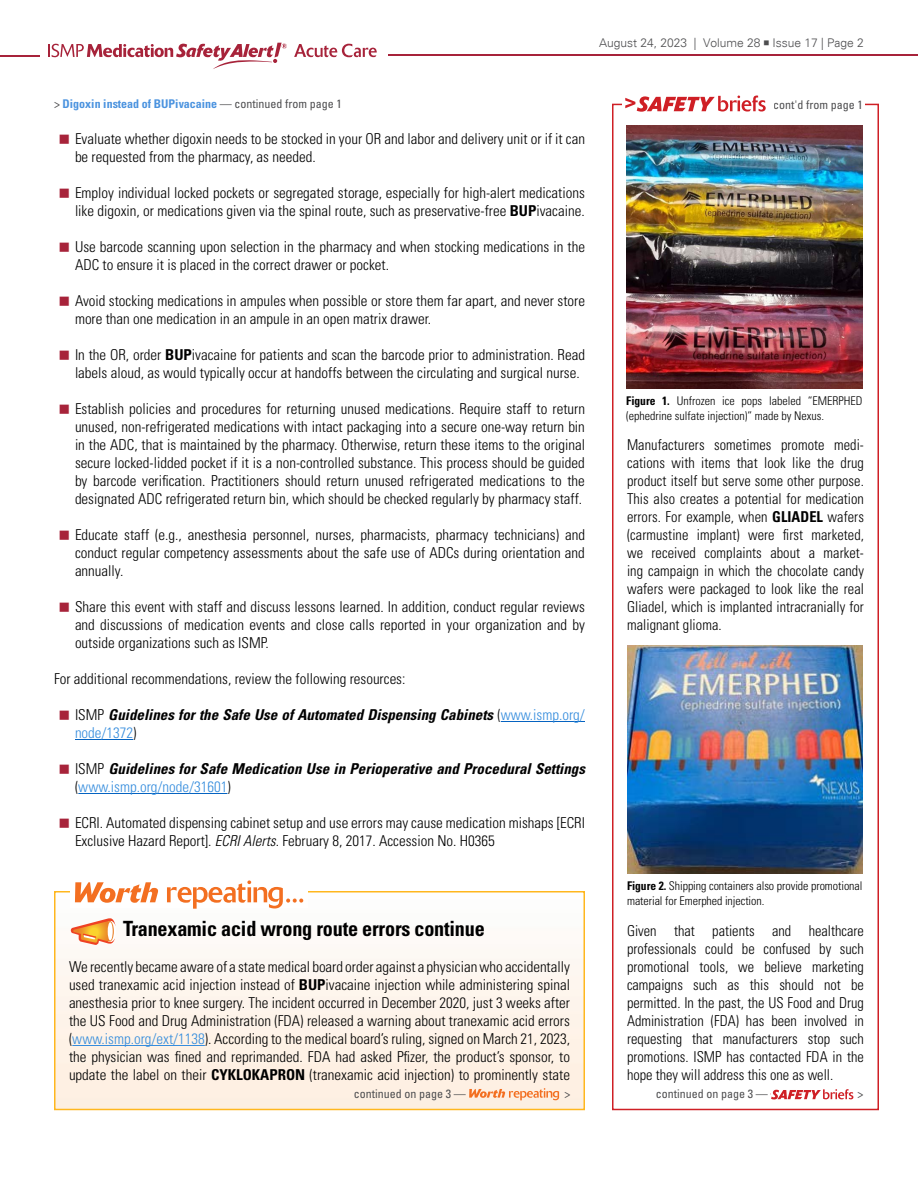
<style>
.page{position:relative;width:918px;height:1188px;background:#fff}
.page>*{position:absolute;margin:0;border:0;box-sizing:border-box;transform-origin:0 0}
.t1{font:700 condensed 21px "Univers LT Std";letter-spacing:-.01em;color:#000;scale:.96 1}
.t2{font:300 condensed 15px/18px "Univers LT Std";color:#000}
.t3{font:300 condensed 15px/18px "Univers LT Std";color:#000;text-align:justify;scale:.96 1}
.t4{font:italic 700 condensed 15px/18px "Univers LT Std";color:#000}
.t5{font:300 condensed 12px/15px "Univers LT Std";letter-spacing:-.005em;color:#000}
.t6{font:condensed 12px "Univers LT Std";color:#4d4d4f}
.t7{font:700 condensed 12px "Univers LT Std";color:#4b93df}
.t8{font:300 12px "Univers";color:#4d4d4f}
.s1{font-family:"Minion Pro";font-weight:400;font-size:16.5px}
.s2{font-weight:400;color:#4d4d4f}
.s3{font-weight:700}
.s4{font-weight:300;font-style:normal}
.s5{font-weight:300;font-style:normal;color:#368ddd}
.s6{font-style:italic}
.s7{color:#368ddd}
</style>
<div class="page">
<hr style="left:388px;top:55px;width:530px;height:1px;background:#a7233a">
<hr style="left:0;top:55px;width:40px;height:2px;background:#a7233a">
<svg style="left:294px;top:44px;width:83px;height:13px"></svg>
<svg style="left:49px;top:43px;width:238px;height:26px"></svg>
<div style="left:612px;top:104px;width:267px;height:1006px;border:2px solid #cf1f25"></div>
<div style="left:764px;top:99px;width:101px;height:10px;background:#fff"></div>
<div style="left:622px;top:93px;width:151px;height:22px;background:#fff"></div>
<svg style="left:625px;top:96px;width:141px;height:16px"></svg>
<svg style="left:771px;top:1089px;width:82px;height:10px"></svg>
<hr style="left:501px;top:721px;width:84px;height:1px;background:#0563c1">
<hr style="left:75px;top:739px;width:58px;height:1px;background:#0563c1">
<hr style="left:78px;top:793px;width:150px;height:1px;background:#0563c1">
<div style="left:55px;top:892px;width:529px;height:217px;background:linear-gradient(to bottom,#fdfdfd,#feeede)"></div>
<hr style="left:72px;top:1045px;width:133px;height:1px;background:#368ddd">
<div style="left:54px;top:891px;width:531px;height:219px;border:2px solid #ffb71e"></div>
<div style="left:70px;top:879px;width:238px;height:28px;background:#fff"></div>
<svg style="left:75px;top:882px;width:83px;height:21px"></svg>
<svg style="left:167px;top:880px;width:136px;height:29px"></svg>
<svg style="left:71px;top:918px;width:45px;height:27px"></svg>
<svg style="left:469px;top:1088px;width:90px;height:12px"></svg>
<img style="left:626px;top:126px;width:236px;height:262px">
<img style="left:627px;top:645px;width:235px;height:228px">
<p class="t8" style="left:599px;top:35px;width:266px">August 24, 2023 | Volume 28 <span class="s1">■</span> Issue 17 | Page 2</p>
<p class="t7" style="left:54px;top:96px;width:289px"><span class="s2">&gt;</span> Digoxin instead of BUPivacaine <span class="s2">— continued from page 1</span></p>
<p class="t6" style="left:773px;top:98px;width:91px">cont'd from page 1</p>
<p class="t2" style="left:75px;top:130px;width:512px">Evaluate whether digoxin needs to be stocked in your OR and labor and delivery unit or if it can be requested from the pharmacy, as needed.</p>
<p class="t2" style="left:75px;top:184px;width:511px">Employ individual locked pockets or segregated storage, especially for high-alert medications like digoxin, or medications given via the spinal route, such as preservative-free <span class="s3">BUP</span>ivacaine.</p>
<p class="t2" style="left:75px;top:238px;width:512px">Use barcode scanning upon selection in the pharmacy and when stocking medications in the<br>ADC to ensure it is placed in the correct drawer or pocket.</p>
<p class="t2" style="left:75px;top:292px;width:512px">Avoid stocking medications in ampules when possible or store them far apart, and never store more than one medication in an ampule in an open matrix drawer.</p>
<p class="t2" style="left:75px;top:346px;width:512px">In the OR, order <span class="s3">BUP</span>ivacaine for patients and scan the barcode prior to administration. Read labels aloud, as would typically occur at handoffs between the circulating and surgical nurse.</p>
<p class="t2" style="left:75px;top:400px;width:512px;text-align:justify">Establish policies and procedures for returning unused medications. Require staff to return unused, non-refrigerated medications with intact packaging into a secure one-way return bin in the ADC, that is maintained by the pharmacy. Otherwise, return these items to the original secure locked-lidded pocket if it is a non-controlled substance. This process should be guided by barcode verification. Practitioners should return unused refrigerated medications to the designated ADC refrigerated return bin, which should be checked regularly by pharmacy staff.</p>
<p class="t2" style="left:75px;top:526px;width:512px;text-align:justify">Educate staff (e.g., anesthesia personnel, nurses, pharmacists, pharmacy technicians) and conduct regular competency assessments about the safe use of ADCs during orientation and annually.</p>
<p class="t2" style="left:75px;top:598px;width:512px;text-align:justify">Share this event with staff and discuss lessons learned. In addition, conduct regular reviews and discussions of medication events and close calls reported in your organization and by outside organizations such as ISMP.</p>
<p class="t2" style="left:54px;top:670px;width:353px">For additional recommendations, review the following resources:</p>
<p class="t4" style="left:75px;top:706px;width:511px"><span class="s4">ISMP</span> Guidelines for the Safe Use of Automated Dispensing Cabinets <span class="s4">(</span><span class="s5">www.ismp.org/ node/1372</span><span class="s4">)</span></p>
<p class="t4" style="left:75px;top:760px;width:512px"><span class="s4">ISMP</span> Guidelines for Safe Medication Use in Perioperative and Procedural Settings <span class="s4">(</span><span class="s5">www.ismp.org/node/31601</span><span class="s4">)</span></p>
<p class="t2" style="left:75px;top:814px;width:512px">ECRI. Automated dispensing cabinet setup and use errors may cause medication mishaps [ECRI<br>Exclusive Hazard Report]. <span class="s6">ECRI Alerts</span>. February 8, 2017. Accession No. H0365</p>
<h1 class="t1" style="left:123px;top:916px;width:378px">Tranexamic acid wrong route errors continue</h1>
<p class="t2" style="left:69px;top:958px;width:503px;text-align:justify">We recently became aware of a state medical board order against a physician who accidentally used tranexamic acid injection instead of <span class="s3">BUP</span>ivacaine injection while administering spinal anesthesia prior to knee surgery. The incident occurred in December 2020, just 3 weeks after the US Food and Drug Administration (FDA) released a warning about tranexamic acid errors (<span class="s7">www.ismp.org/ext/1138</span>). According to the medical board’s ruling, signed on March 21, 2023, the physician was fined and reprimanded. FDA had asked Pfizer, the product’s sponsor, to update the label on their <span class="s3">CYKLOKAPRON</span> (tranexamic acid injection) to prominently state</p>
<p class="t6" style="left:354px;top:1086px;width:113px">continued on page 3 —</p>
<p class="t6" style="left:565px;top:1086px;width:7px">&gt;</p>
<p class="t5" style="left:626px;top:393px;width:238px"><span class="s3">Figure 1.</span> Unfrozen ice pops labeled “EMERPHED (ephedrine sulfate injection)” made by Nexus.</p>
<p class="t3" style="left:627px;top:436px;width:248px">Manufacturers sometimes promote medi&shy;cations with items that look like the drug product itself but serve some other purpose.<br>This also creates a potential for medication errors. For example, when <span class="s3">GLIADEL</span> wafers (carmustine implant) were first marketed, we received complaints about a market&shy;ing campaign in which the chocolate candy wafers were packaged to look like the real Gliadel, which is implanted intracranially for malignant glioma.</p>
<p class="t5" style="left:627px;top:878px;width:237px"><span class="s3">Figure 2.</span> Shipping containers also provide promotional material for Emerphed injection.</p>
<p class="t3" style="left:627px;top:922px;width:248px">Given that patients and healthcare professionals could be confused by such promotional tools, we believe marketing campaigns such as this should not be permitted. In the past, the US Food and Drug Administration (FDA) has been involved in requesting that manufacturers stop such promotions. ISMP has contacted FDA in the hope they will address this one as well.</p>
<p class="t6" style="left:656px;top:1086px;width:113px">continued on page 3 —</p>
<p class="t6" style="left:857px;top:1086px;width:7px">&gt;</p>
</div>
